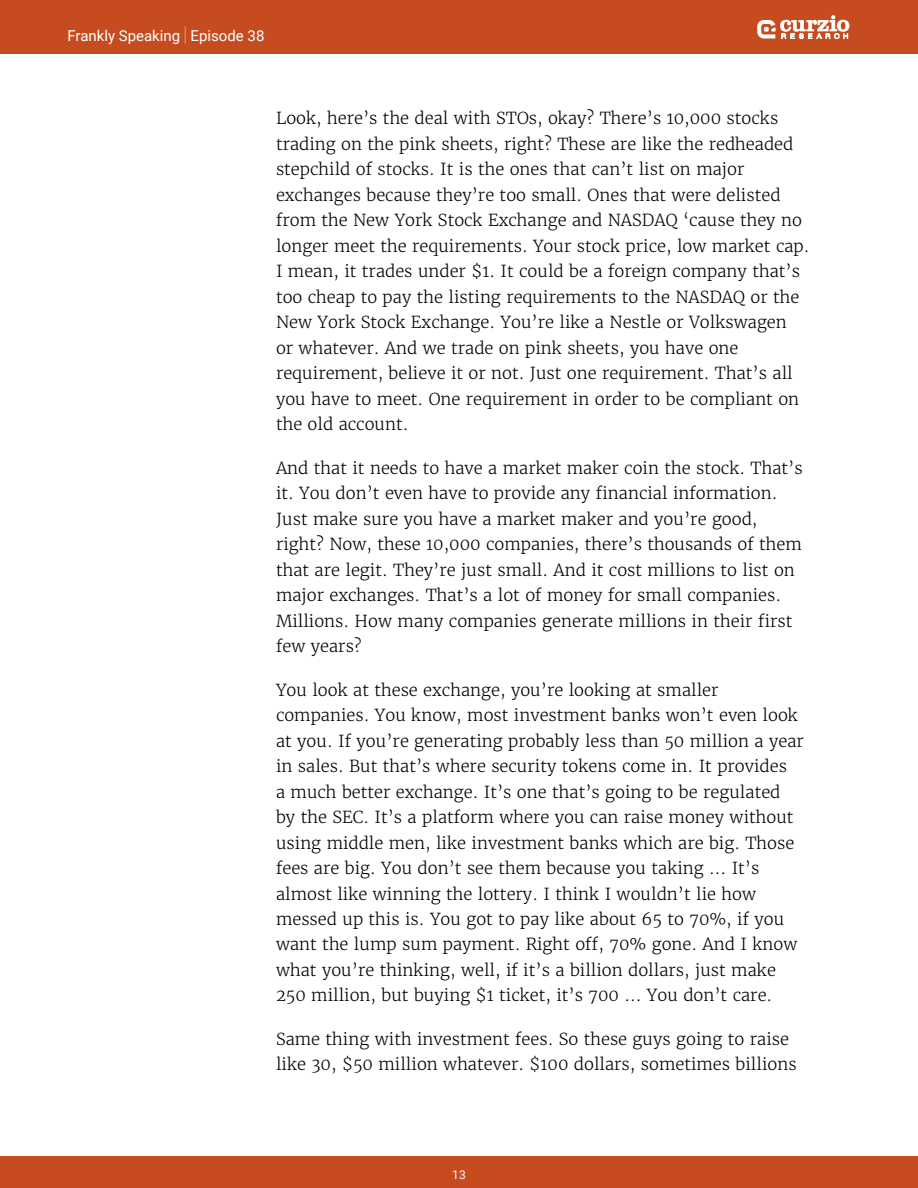
<style>
.page{position:relative;width:918px;height:1188px;background:#fff}
.page>*{position:absolute;margin:0;border:0;box-sizing:border-box;transform-origin:0 0}
.t1{font:300 16.5px/25.5px "Merriweather";color:#000}
.t2{font:15px "Roboto";color:#fff}
.t3{font:12px "Roboto";color:#fff}
.s1{font-weight:100;font-size:20.25px}
</style>
<div class="page">
<div style="left:0;top:1156px;width:918px;height:32px;background:#c64c20"></div>
<div style="left:0;top:0;width:918px;height:54px;background:#c64c20"></div>
<svg style="left:757px;top:15px;width:92px;height:24px"></svg>
<p class="t2" style="left:68px;top:25px;width:198px">Frankly Speaking <span class="s1">|</span> Episode 38</p>
<p class="t1" style="left:276px;top:106px;width:535px">Look, here’s the deal with STOs, okay? There’s 10,000 stocks trading on the pink sheets, right? These are like the redheaded stepchild of stocks. It is the ones that can’t list on major exchanges because they’re too small. Ones that were delisted from the New York Stock Exchange and NASDAQ ‘cause they no longer meet the requirements. Your stock price, low market cap.<br>I mean, it trades under $1. It could be a foreign company that’s too cheap to pay the listing requirements to the NASDAQ or the New York Stock Exchange. You’re like a Nestle or Volkswagen<br>or whatever. And we trade on pink sheets, you have one requirement, believe it or not. Just one requirement. That’s all you have to meet. One requirement in order to be compliant on the old account.</p>
<p class="t1" style="left:276px;top:455px;width:528px">And that it needs to have a market maker coin the stock. That’s it. You don’t even have to provide any financial information.<br>Just make sure you have a market maker and you’re good, right? Now, these 10,000 companies, there’s thousands of them that are legit. They’re just small. And it cost millions to list on major exchanges. That’s a lot of money for small companies.<br>Millions. How many companies generate millions in their first few years?</p>
<p class="t1" style="left:276px;top:677px;width:530px">You look at these exchange, you’re looking at smaller companies. You know, most investment banks won’t even look at you. If you’re generating probably less than 50 million a year in sales. But that’s where security tokens come in. It provides<br>a much better exchange. It’s one that’s going to be regulated<br>by the SEC. It’s a platform where you can raise money without using middle men, like investment banks which are big. Those fees are big. You don’t see them because you taking ... It’s almost like winning the lottery. I think I wouldn’t lie how messed up this is. You got to pay like about 65 to 70%, if you want the lump sum payment. Right off, 70% gone. And I know what you’re thinking, well, if it’s a billion dollars, just make 250 million, but buying $1 ticket, it’s 700 ... You don’t care.</p>
<p class="t1" style="left:276px;top:1026px;width:522px">Same thing with investment fees. So these guys going to raise like 30, $50 million whatever. $100 dollars, sometimes billions</p>
<p class="t3" style="left:452px;top:1166px;width:15px">13</p>
</div>
